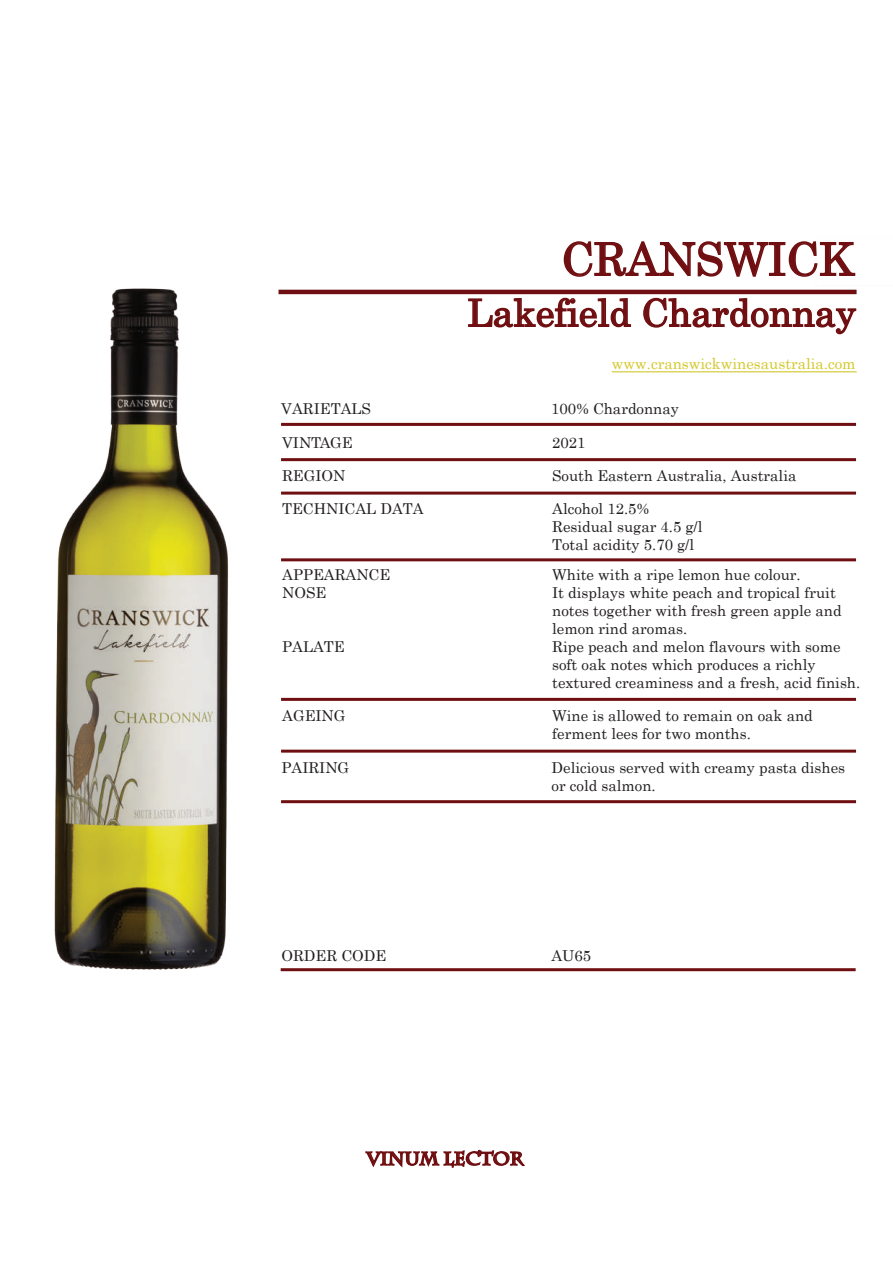
<style>
.page{position:relative;width:893px;height:1263px;background:#fff}
.page>*{position:absolute;margin:0;border:0;box-sizing:border-box;transform-origin:0 0}
.t1{font:45px "Century";color:#700f11}
.t2{font:37.5px "Century";color:#700f11}
.t3{font:700 18px "Charlemagne Std";color:#700f11}
.t4{font:15px/18px "Century";color:#231f20}
.t5{font:15px "Century";color:#d2c828}
</style>
<div class="page">
<hr style="left:278px;top:290px;width:579px;height:4px;background:#700f11">
<div style="left:281px;top:492px;width:575px;height:3px;border:2px solid #700f11"></div>
<div style="left:281px;top:558px;width:575px;height:3px;border:2px solid #700f11"></div>
<div style="left:281px;top:698px;width:575px;height:3px;border:2px solid #700f11"></div>
<div style="left:281px;top:750px;width:575px;height:3px;border:2px solid #700f11"></div>
<div style="left:281px;top:800px;width:575px;height:3px;border:2px solid #700f11"></div>
<svg style="left:468px;top:297px;width:164px;height:31px"></svg>
<svg style="left:643px;top:297px;width:214px;height:38px"></svg>
<div style="left:281px;top:968px;width:575px;height:3px;border:2px solid #700f11"></div>
<svg style="left:563px;top:241px;width:293px;height:36px"></svg>
<div style="left:281px;top:423px;width:575px;height:3px;background:#700f11;border:2px solid #700f11"></div>
<div style="left:281px;top:458px;width:575px;height:3px;border:2px solid #700f11"></div>
<svg style="left:365px;top:1149px;width:160px;height:19px"></svg>
<hr style="left:612px;top:371px;width:245px;height:1px;background:#d0c729">
<img style="left:54px;top:288px;width:245px;height:684px">
<h1 class="t1" style="left:561px;top:221px;width:294px">CRANSWICK</h1>
<h2 class="t2" style="left:468px;top:281px;width:390px">Lakefield Chardonnay</h2>
<p class="t5" style="left:612px;top:351px;width:245px">www.cranswickwinesaustralia.com</p>
<p class="t4" style="left:281px;top:398px;width:91px">VARIETALS</p>
<p class="t4" style="left:551px;top:398px;width:129px">100% Chardonnay</p>
<p class="t4" style="left:282px;top:432px;width:72px">VINTAGE</p>
<p class="t4" style="left:552px;top:432px;width:35px">2021</p>
<p class="t4" style="left:282px;top:465px;width:65px">REGION</p>
<p class="t4" style="left:552px;top:465px;width:246px">South Eastern Australia, Australia</p>
<p class="t4" style="left:282px;top:498px;width:143px">TECHNICAL DATA</p>
<p class="t4" style="left:552px;top:498px;width:152px">Alcohol 12.5%<br>Residual sugar 4.5 g/l<br>Total acidity 5.70 g/l</p>
<p class="t4" style="left:282px;top:564px;width:110px">APPEARANCE</p>
<p class="t4" style="left:552px;top:564px;width:250px">White with a ripe lemon hue colour.</p>
<p class="t4" style="left:282px;top:582px;width:46px">NOSE</p>
<p class="t4" style="left:552px;top:582px;width:291px">It displays white peach and tropical fruit notes together with fresh green apple and lemon rind aromas.</p>
<p class="t4" style="left:282px;top:636px;width:64px">PALATE</p>
<p class="t4" style="left:552px;top:636px;width:310px">Ripe peach and melon flavours with some soft oak notes which produces a richly textured creaminess and a fresh, acid finish.</p>
<p class="t4" style="left:282px;top:705px;width:65px">AGEING</p>
<p class="t4" style="left:552px;top:705px;width:262px">Wine is allowed to remain on oak and ferment lees for two months.</p>
<p class="t4" style="left:281px;top:758px;width:69px">PAIRING</p>
<p class="t4" style="left:551px;top:758px;width:295px">Delicious served with creamy pasta dishes or cold salmon.</p>
<p class="t4" style="left:281px;top:945px;width:106px">ORDER CODE</p>
<p class="t4" style="left:551px;top:945px;width:41px">AU65</p>
<p class="t3" style="left:367px;top:1148px;width:158px">VINUM LECTOR</p>
</div>
